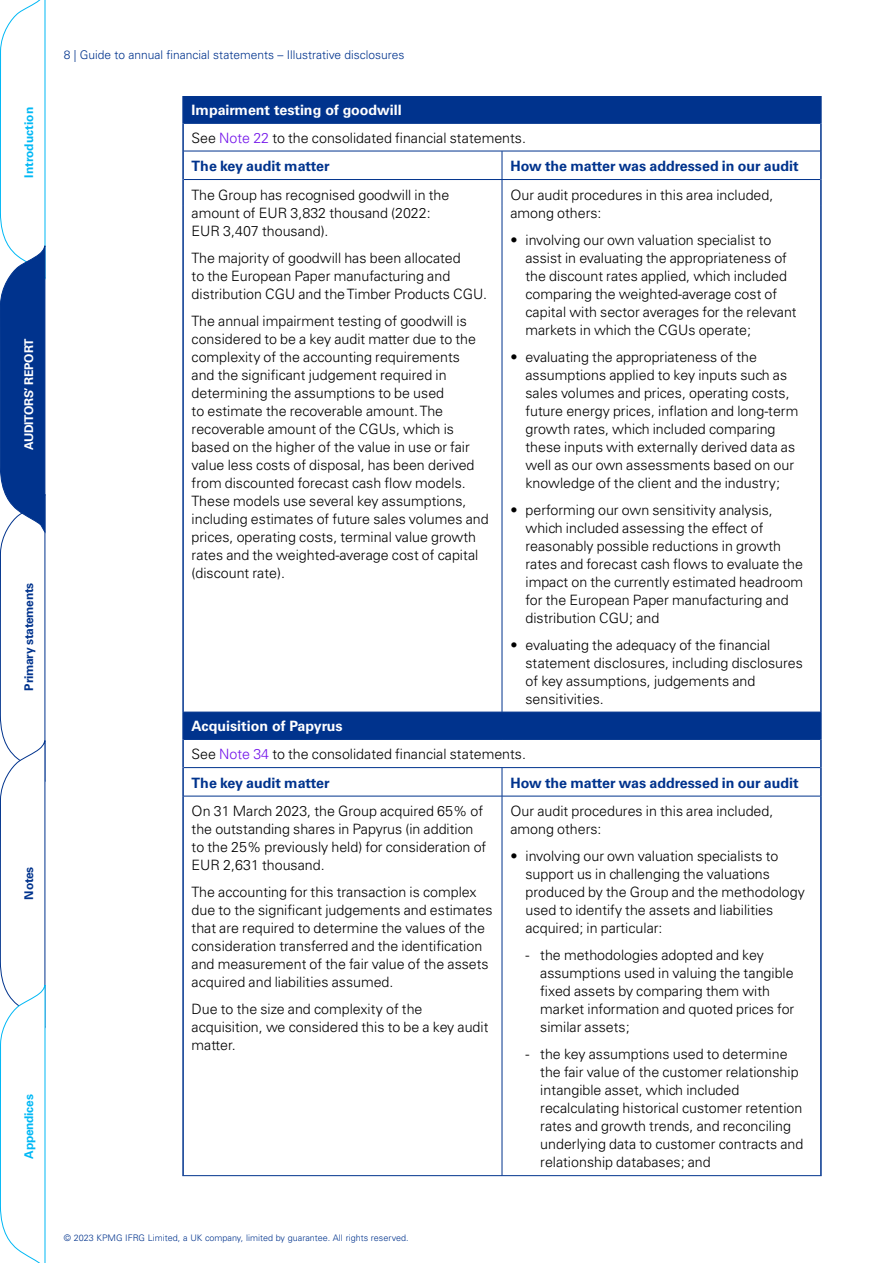
<style>
.page{position:relative;width:893px;height:1263px;background:#fff}
.page>*{position:absolute;margin:0;border:0;box-sizing:border-box;transform-origin:0 0}
.t1{font:300 14.25px/18px "Univers LT Std";color:#000}
.t2{font:700 14.25px "Univers LT Std";color:#00338d}
.t3{font:300 12px "Univers LT Std";color:#00338d}
.t4{font:700 12px "Univers LT Std";letter-spacing:-.01em;color:#00b8f5}
.t5{font:700 12px "Univers LT Std";letter-spacing:-.02em;color:#00338d}
.t6{font:700 12px "Univers LT Std";letter-spacing:-.02em;color:#fff}
.t7{font:300 9px "Univers LT Std";color:#00338d}
.s1{font-weight:700;color:#fff}
.s2{color:#7213ea}
.s3{font-weight:700;color:#00338d}
</style>
<div class="page">
<svg style="left:0;top:0;width:46px;height:1263px"></svg>
<svg style="left:184px;top:96px;width:636px;height:643px"></svg>
<hr style="left:182px;top:96px;width:2px;height:27px;background:#00338d">
<hr style="left:820px;top:96px;width:2px;height:27px;background:#00338d">
<hr style="left:182px;top:123px;width:2px;height:28px;background:#00338d">
<hr style="left:820px;top:123px;width:2px;height:28px;background:#00338d">
<hr style="left:182px;top:151px;width:2px;height:29px;background:#00338d">
<hr style="left:820px;top:151px;width:2px;height:29px;background:#00338d">
<hr style="left:182px;top:180px;width:2px;height:25px;background:#00338d">
<hr style="left:820px;top:180px;width:2px;height:25px;background:#00338d">
<hr style="left:182px;top:205px;width:2px;height:507px;background:#00338d">
<hr style="left:820px;top:205px;width:2px;height:507px;background:#00338d">
<hr style="left:182px;top:712px;width:2px;height:27px;background:#00338d">
<hr style="left:820px;top:712px;width:2px;height:27px;background:#00338d">
<hr style="left:182px;top:739px;width:2px;height:29px;background:#00338d">
<hr style="left:820px;top:739px;width:2px;height:29px;background:#00338d">
<hr style="left:182px;top:768px;width:2px;height:28px;background:#00338d">
<hr style="left:820px;top:768px;width:2px;height:28px;background:#00338d">
<hr style="left:182px;top:796px;width:2px;height:379px;background:#00338d">
<hr style="left:820px;top:796px;width:2px;height:379px;background:#00338d">
<hr style="left:184px;top:123px;width:318px;height:1px;background:#00338d">
<hr style="left:502px;top:123px;width:318px;height:1px;background:#00338d">
<hr style="left:184px;top:151px;width:318px;height:1px;background:#00338d">
<hr style="left:502px;top:151px;width:318px;height:1px;background:#00338d">
<hr style="left:184px;top:179px;width:318px;height:1px;background:#00338d">
<hr style="left:502px;top:179px;width:318px;height:1px;background:#00338d">
<svg style="left:502px;top:151px;width:1px;height:54px"></svg>
<hr style="left:502px;top:205px;width:1px;height:507px;background:#00338d">
<hr style="left:184px;top:712px;width:318px;height:1px;background:#00338d">
<hr style="left:502px;top:712px;width:318px;height:1px;background:#00338d">
<hr style="left:184px;top:739px;width:318px;height:1px;background:#00338d">
<hr style="left:502px;top:739px;width:318px;height:1px;background:#00338d">
<hr style="left:184px;top:767px;width:318px;height:1px;background:#00338d">
<hr style="left:502px;top:767px;width:318px;height:1px;background:#00338d">
<svg style="left:502px;top:768px;width:1px;height:28px"></svg>
<hr style="left:184px;top:796px;width:318px;height:1px;background:#00338d">
<hr style="left:502px;top:796px;width:318px;height:1px;background:#00338d">
<hr style="left:502px;top:796px;width:1px;height:379px;background:#00338d">
<hr style="left:182px;top:1175px;width:320px;height:1px;background:#00338d">
<hr style="left:502px;top:1175px;width:320px;height:1px;background:#00338d">
<p class="t4" style="left:22px;top:178px;width:72px;rotate:-90deg">Introduction</p>
<p class="t6" style="left:22px;top:450px;width:113px;rotate:-90deg">AUDITORS’ REPORT</p>
<p class="t5" style="left:22px;top:690px;width:109px;rotate:-90deg">Primary statements</p>
<p class="t5" style="left:22px;top:899px;width:34px;rotate:-90deg">Notes</p>
<p class="t4" style="left:22px;top:1159px;width:66px;rotate:-90deg">Appendices</p>
<p class="t3" style="left:64px;top:48px;width:342px">8 | Guide to annual financial statements – Illustrative disclosures</p>
<p class="t1" style="left:192px;top:96px;width:336px;line-height:28px"><span class="s1">Impairment testing of goodwill<br></span>See <span class="s2">Note 22</span> to the consolidated financial statements.<br><span class="s3">The key audit matter</span></p>
<p class="t2" style="left:510px;top:158px;width:290px">How the matter was addressed in our audit</p>
<p class="t1" style="left:192px;top:185px;width:259px">The Group has recognised goodwill in the amount of EUR 3,832 thousand (2022:<br>EUR 3,407 thousand).</p>
<p class="t1" style="left:192px;top:248px;width:297px">The majority of goodwill has been allocated<br>to the European Paper manufacturing and distribution CGU and the Timber Products CGU.</p>
<p class="t1" style="left:192px;top:311px;width:299px">The annual impairment testing of goodwill is considered to be a key audit matter due to the complexity of the accounting requirements<br>and the significant judgement required in determining the assumptions to be used<br>to estimate the recoverable amount. The recoverable amount of the CGUs, which is based on the higher of the value in use or fair value less costs of disposal, has been derived from discounted forecast cash flow models.<br>These models use several key assumptions, including estimates of future sales volumes and prices, operating costs, terminal value growth rates and the weighted-average cost of capital (discount rate).</p>
<p class="t1" style="left:510px;top:185px;width:264px">Our audit procedures in this area included, among others:</p>
<p class="t1" style="left:525px;top:230px;width:273px;text-indent:-15px">• involving our own valuation specialist to assist in evaluating the appropriateness of the discount rates applied, which included comparing the weighted-average cost of capital with sector averages for the relevant markets in which the CGUs operate;</p>
<p class="t1" style="left:525px;top:347px;width:274px;text-indent:-15px">• evaluating the appropriateness of the assumptions applied to key inputs such as sales volumes and prices, operating costs, future energy prices, inflation and long-term growth rates, which included comparing these inputs with externally derived data as well as our own assessments based on our knowledge of the client and the industry;</p>
<p class="t1" style="left:525px;top:500px;width:279px;text-indent:-15px">• performing our own sensitivity analysis, which included assessing the effect of reasonably possible reductions in growth rates and forecast cash flows to evaluate the impact on the currently estimated headroom for the European Paper manufacturing and distribution CGU; and</p>
<p class="t1" style="left:525px;top:635px;width:279px;text-indent:-15px">• evaluating the adequacy of the financial statement disclosures, including disclosures of key assumptions, judgements and sensitivities.</p>
<p class="t1" style="left:192px;top:712px;width:336px;line-height:28.3px"><span class="s1">Acquisition of Papyrus<br></span>See <span class="s2">Note 34</span> to the consolidated financial statements.<br><span class="s3">The key audit matter</span></p>
<p class="t2" style="left:510px;top:774px;width:290px">How the matter was addressed in our audit</p>
<p class="t1" style="left:192px;top:802px;width:296px">On 31 March 2023, the Group acquired 65% of the outstanding shares in Papyrus (in addition to the 25% previously held) for consideration of EUR 2,631 thousand.</p>
<p class="t1" style="left:192px;top:883px;width:302px">The accounting for this transaction is complex due to the significant judgements and estimates that are required to determine the values of the consideration transferred and the identification and measurement of the fair value of the assets acquired and liabilities assumed.</p>
<p class="t1" style="left:192px;top:1000px;width:298px">Due to the size and complexity of the acquisition, we considered this to be a key audit matter.</p>
<p class="t1" style="left:510px;top:802px;width:264px">Our audit procedures in this area included, among others:</p>
<p class="t1" style="left:525px;top:847px;width:281px;text-indent:-15px">• involving our own valuation specialists to support us in challenging the valuations produced by the Group and the methodology used to identify the assets and liabilities acquired; in particular:</p>
<p class="t1" style="left:540px;top:946px;width:256px;text-indent:-15px">- the methodologies adopted and key assumptions used in valuing the tangible fixed assets by comparing them with market information and quoted prices for similar assets;</p>
<p class="t1" style="left:540px;top:1045px;width:265px;text-indent:-15px">- the key assumptions used to determine the fair value of the customer relationship intangible asset, which included recalculating historical customer retention rates and growth trends, and reconciling underlying data to customer contracts and relationship databases; and</p>
<p class="t7" style="left:64px;top:1232px;width:346px">© 2023 KPMG IFRG Limited, a UK company, limited by guarantee. All rights reserved.</p>
</div>
